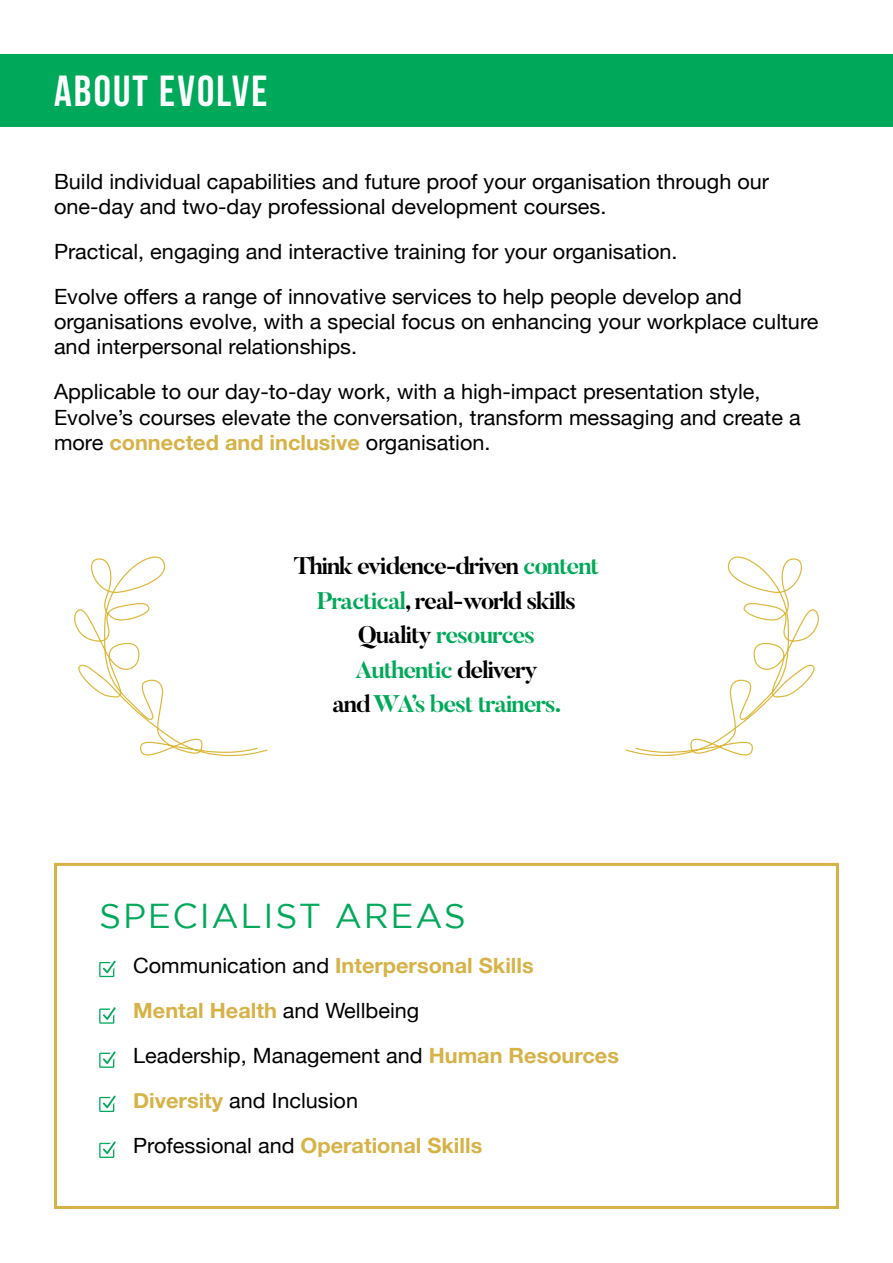
<style>
.page{position:relative;width:893px;height:1263px;background:#fff}
.page>*{position:absolute;margin:0;border:0;box-sizing:border-box;transform-origin:0 0}
.t1{font:700 43.5px "Bebas Neue";letter-spacing:.05em;color:#fff}
.t2{font:34.5px "Gotham";letter-spacing:.05em;color:#00a959}
.t3{font:700 24px/34.5px "Butler";letter-spacing:-.05em;color:#000;text-align:center}
.t4{font:21px/45px "Helvetica Neue";color:#000}
.s1{font-weight:700;color:#d6b247}
.s2{color:#00a959}
</style>
<div class="page">
<svg style="left:99px;top:961px;width:17px;height:16px"></svg>
<svg style="left:99px;top:1141px;width:17px;height:17px"></svg>
<svg style="left:99px;top:1096px;width:17px;height:16px"></svg>
<svg style="left:99px;top:1051px;width:17px;height:17px"></svg>
<svg style="left:99px;top:1007px;width:17px;height:17px"></svg>
<div style="left:54px;top:863px;width:785px;height:346px;border:3px solid #d6b247"></div>
<div style="left:0;top:54px;width:893px;height:72px;background:#00a959"></div>
<svg style="left:626px;top:556px;width:193px;height:200px"></svg>
<svg style="left:74px;top:556px;width:193px;height:200px"></svg>
<h1 class="t1" style="left:54px;top:66px;width:215px">ABOUT EVOLVE</h1>
<p class="t4" style="left:54px;top:170px;width:717px;line-height:25.2px">Build individual capabilities and future proof your organisation through our one-day and two-day professional development courses.</p>
<p class="t4" style="left:54px;top:230px;width:690px">Practical, engaging and interactive training for your organisation.<br>Evolve offers a range of innovative services to help people develop and</p>
<p class="t4" style="left:54px;top:310px;width:766px;line-height:25.2px">organisations evolve, with a special focus on enhancing your workplace culture and interpersonal relationships.</p>
<p class="t4" style="left:54px;top:380px;width:748px;line-height:25.2px">Applicable to our day-to-day work, with a high-impact presentation style,<br>Evolve’s courses elevate the conversation, transform messaging and create a more <span class="s1">connected and inclusive</span> organisation.</p>
<p class="t3" style="left:294px;top:551px;width:307px">Think evidence-driven <span class="s2">content<br>Practical</span>, real-world skills<br>Quality <span class="s2">resources<br>Authentic</span> delivery<br>and <span class="s2">WA’s best trainers.</span></p>
<h2 class="t2" style="left:99px;top:903px;width:368px">SPECIALIST AREAS</h2>
<p class="t4" style="left:133px;top:944px;width:487px">Communication and <span class="s1">Interpersonal Skills<br>Mental Health</span> and Wellbeing<br>Leadership, Management and <span class="s1">Human Resources Diversity</span> and Inclusion<br>Professional and <span class="s1">Operational Skills</span></p>
</div>
